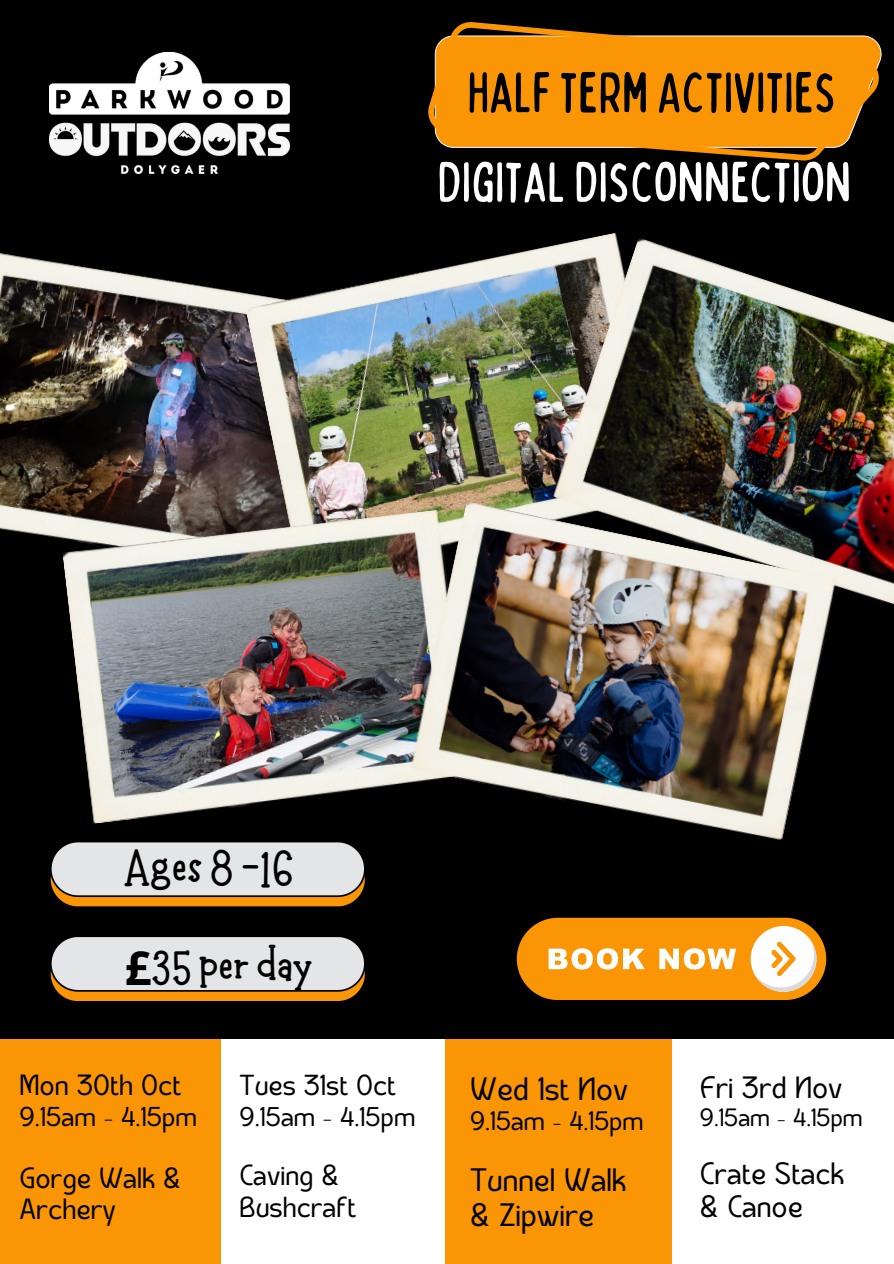
<style>
.page{position:relative;width:894px;height:1264px;background:#fff}
.page>*{position:absolute;margin:0;border:0;box-sizing:border-box;transform-origin:0 0}
.t1{font:condensed 57px "Bobby Jones Soft";color:#000}
.t2{font:condensed 56.85px "Bobby Jones Soft";color:#fff}
.t3{font:700 48px "Moonlight";color:#000}
.t4{font:700 46.65px "Moonlight";color:#000}
.t5{font:25.2px/34.8px "TAN SUMMERS Regular";color:#000}
.t6{font:24px/32.7px "TAN SUMMERS Regular";color:#000}
.t7{font:22.65px/31.5px "TAN SUMMERS Regular";color:#000}
.t8{font:22.5px/31.5px "TAN SUMMERS Regular";color:#000}
.t9{font:21.15px "TAN SUMMERS Regular";color:#000}
.t10{font:21px "TAN SUMMERS Regular";color:#000}
.t11{font:20.7px "TAN SUMMERS Regular";color:#000}
.t12{font:19.5px "TAN SUMMERS Regular";color:#000}
.s1{font-family:"Noto Sans"}
</style>
<div class="page">
<div style="left:0;top:0;width:893px;height:1263px;background:#000"></div>
<div style="left:0;top:1038px;width:221px;height:225px;background:#fa9505"></div>
<div style="left:221px;top:1038px;width:224px;height:225px;background:#fff"></div>
<div style="left:445px;top:1038px;width:226px;height:225px;background:#fa9505"></div>
<div style="left:671px;top:1038px;width:222px;height:225px;background:#fff"></div>
<svg style="left:428px;top:22px;width:452px;height:138px;fill:#fa9505"></svg>
<img style="left:50px;top:53px;width:239px;height:120px">
<svg style="left:50px;top:842px;width:315px;height:64px"></svg>
<svg style="left:50px;top:937px;width:315px;height:63px"></svg>
<img style="left:0;top:253px;width:245px;height:286px">
<img style="left:245px;top:233px;width:372px;height:276px">
<img style="left:552px;top:237px;width:341px;height:367px">
<img style="left:62px;top:509px;width:347px;height:314px">
<img style="left:409px;top:501px;width:428px;height:339px">
<div style="left:516px;top:917px;width:310px;height:82px;background:#fa9505;border-radius:41px"></div>
<div style="left:750px;top:926px;width:66px;height:65px;background:#fff;border-radius:50%"></div>
<svg style="left:753px;top:940px;width:63px;height:51px"></svg>
<svg style="left:548px;top:948px;width:96px;height:21px"></svg>
<svg style="left:659px;top:948px;width:76px;height:21px"></svg>
<p class="t1" style="left:467px;top:56px;width:371px">HALFTERM ACTIVITIES</p>
<p class="t2" style="left:437px;top:146px;width:415px">DIGITAL DISCONNECTION</p>
<p class="t3" style="left:124px;top:841px;width:171px">Ages 8 -16</p>
<p class="t4" style="left:125px;top:940px;width:188px"><span class="s1">£</span>35 per day</p>
<p class="t7" style="left:20px;top:1072px;width:163px">Mon 30th Oct</p>
<p class="t9" style="left:20px;top:1106px;width:179px">9.15am - 4.15pm</p>
<p class="t7" style="left:20px;top:1164px;width:163px">Gorge Walk &amp;<br>Archery</p>
<p class="t8" style="left:239px;top:1072px;width:158px">Tues 31st Oct</p>
<p class="t10" style="left:239px;top:1106px;width:177px">9.15am - 4.15pm</p>
<p class="t8" style="left:239px;top:1162px;width:118px">Caving &amp;<br>Bushcraft</p>
<p class="t5" style="left:470px;top:1074px;width:159px">Wed 1st Nov</p>
<p class="t11" style="left:470px;top:1111px;width:175px">9.15am - 4.15pm</p>
<p class="t5" style="left:470px;top:1165px;width:158px">Tunnel Walk &amp; Zipwire</p>
<p class="t6" style="left:699px;top:1073px;width:144px">Fri 3rd Nov</p>
<p class="t12" style="left:699px;top:1107px;width:164px">9.15am - 4.15pm</p>
<p class="t6" style="left:699px;top:1160px;width:146px">Crate Stack &amp; Canoe</p>
</div>
